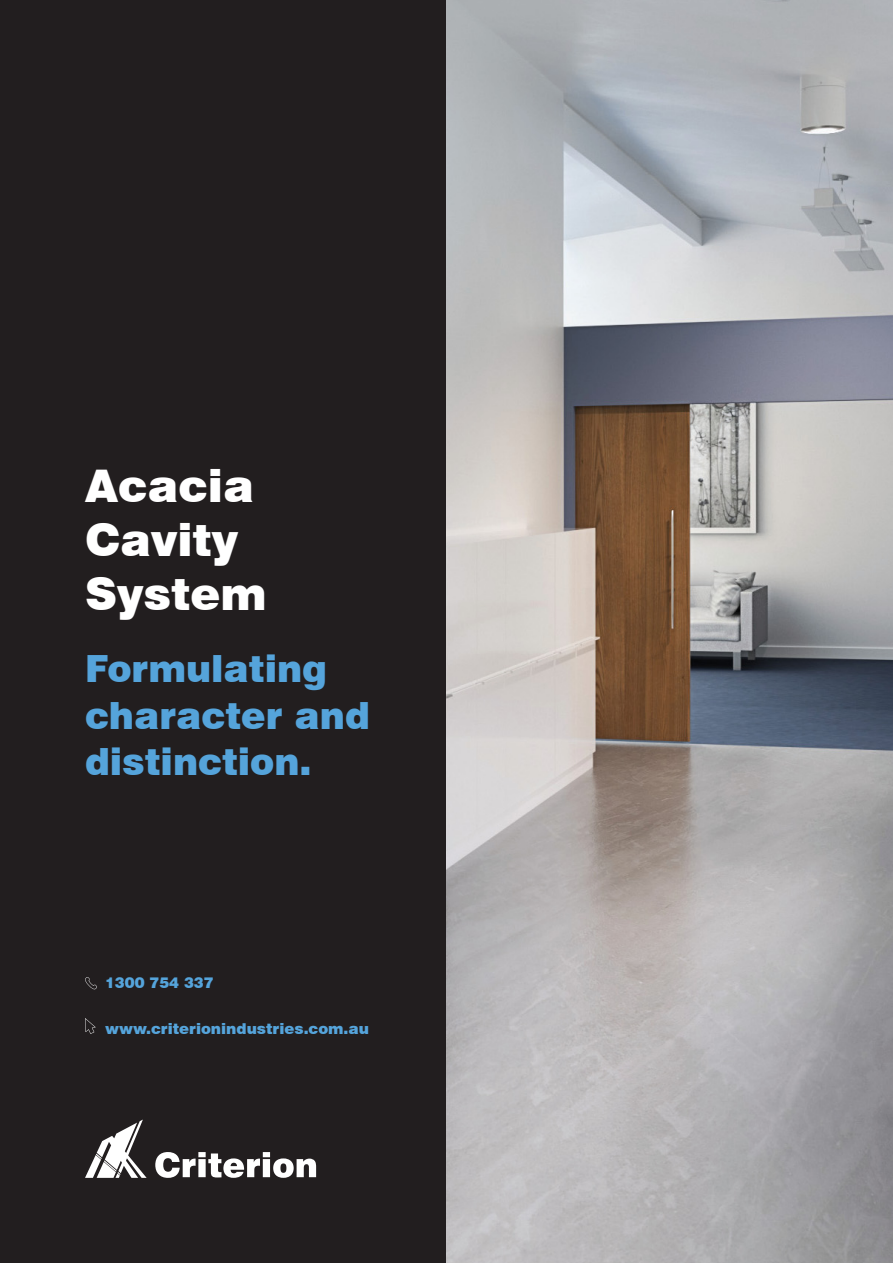
<style>
.page{position:relative;width:893px;height:1263px;background:#fff}
.page>*{position:absolute;margin:0;border:0;box-sizing:border-box;transform-origin:0 0}
.t1{font:900 45px/54px "Swiss 721 BT";color:#fff}
.t2{font:900 37.5px/46.5px "Swiss 721 BT";color:#55a4db}
.t3{font:900 15px "Swiss 721 BT";color:#55a4db}
</style>
<div class="page">
<div style="left:0;top:0;width:455px;height:1263px;background:#221e1f"></div>
<svg style="left:85px;top:977px;width:12px;height:13px"></svg>
<svg style="left:85px;top:1018px;width:11px;height:16px"></svg>
<svg style="left:155px;top:1152px;width:161px;height:26px"></svg>
<svg style="left:85px;top:1120px;width:62px;height:58px"></svg>
<img style="left:446px;top:0;width:447px;height:1263px">
<h1 class="t1" style="left:85px;top:459px;width:183px">Acacia<br>Cavity<br>System</h1>
<h2 class="t2" style="left:85px;top:645px;width:286px">Formulating character and distinction.</h2>
<p class="t3" style="left:105px;top:974px;width:110px">1300 754 337</p>
<p class="t3" style="left:105px;top:1020px;width:265px">www.criterionindustries.com.au</p>
</div>
